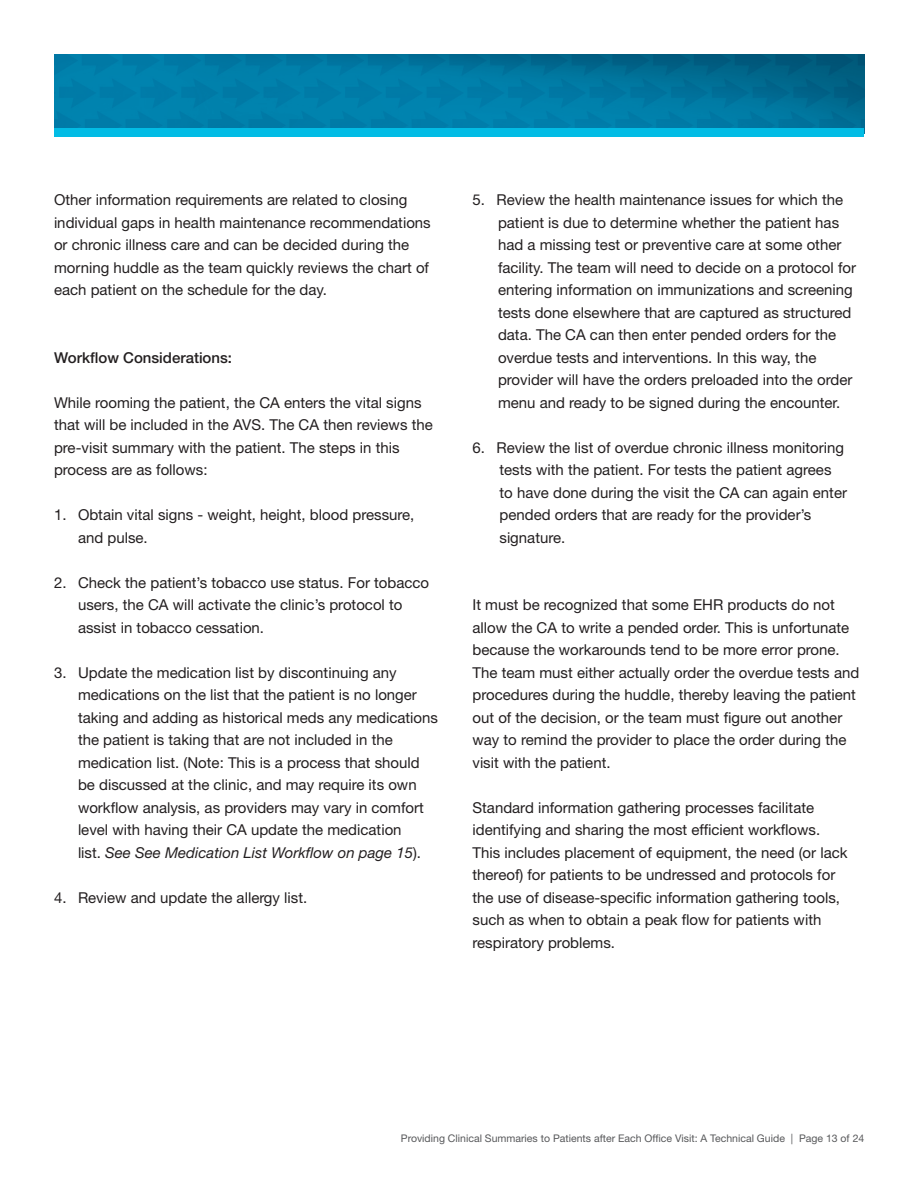
<style>
.page{position:relative;width:918px;height:1188px;background:#fff}
.page>*{position:absolute;margin:0;border:0;box-sizing:border-box;transform-origin:0 0}
.t1{font:15px/22.5px "Helvetica Neue LT Std";color:#231f20}
.t2{font:500 15px "Helvetica Neue LT Std";color:#231f20}
.t3{font:10.5px "Helvetica Neue LT Std";color:#57585a}
.s1{font-style:italic}
</style>
<div class="page">
<img style="left:54px;top:54px;width:810px;height:75px">
<div style="left:54px;top:129px;width:810px;height:8px;background:#02bce5"></div>
<p class="t1" style="left:54px;top:188px;width:378px">Other information requirements are related to closing individual gaps in health maintenance recommendations or chronic illness care and can be decided during the morning huddle as the team quickly reviews the chart of each patient on the schedule for the day.</p>
<p class="t2" style="left:54px;top:348px;width:180px">Workflow Considerations:</p>
<p class="t1" style="left:54px;top:391px;width:380px">While rooming the patient, the CA enters the vital signs that will be included in the AVS. The CA then reviews the pre-visit summary with the patient. The steps in this process are as follows:</p>
<p class="t1" style="left:54px;top:503px;width:362px">1. Obtain vital signs - weight, height, blood pressure,</p>
<p class="t1" style="left:78px;top:526px;width:71px">and pulse.</p>
<p class="t1" style="left:54px;top:571px;width:377px;text-align:center">2. Check the patient’s tobacco use status. For tobacco users, the CA will activate the clinic’s protocol to</p>
<p class="t1" style="left:78px;top:616px;width:188px">assist in tobacco cessation.</p>
<p class="t1" style="left:54px;top:661px;width:344px">3. Update the medication list by discontinuing any</p>
<p class="t1" style="left:78px;top:683px;width:362px">medications on the list that the patient is no longer taking and adding as historical meds any medications the patient is taking that are not included in the medication list. (Note: This is a process that should be discussed at the clinic, and may require its own workflow analysis, as providers may vary in comfort level with having their CA update the medication<br>list. <span class="s1">See See Medication List Workflow on page 15</span>).</p>
<p class="t1" style="left:54px;top:886px;width:255px">4. Review and update the allergy list.</p>
<p class="t1" style="left:472px;top:188px;width:372px">5. Review the health maintenance issues for which the</p>
<p class="t1" style="left:498px;top:211px;width:360px">patient is due to determine whether the patient has had a missing test or preventive care at some other facility. The team will need to decide on a protocol for entering information on immunizations and screening tests done elsewhere that are captured as structured data. The CA can then enter pended orders for the overdue tests and interventions. In this way, the provider will have the orders preloaded into the order menu and ready to be signed during the encounter.</p>
<p class="t1" style="left:472px;top:436px;width:373px">6. Review the list of overdue chronic illness monitoring</p>
<p class="t1" style="left:500px;top:458px;width:349px">tests with the patient. For tests the patient agrees to have done during the visit the CA can again enter pended orders that are ready for the provider’s signature.</p>
<p class="t1" style="left:472px;top:593px;width:388px">It must be recognized that some EHR products do not allow the CA to write a pended order. This is unfortunate because the workarounds tend to be more error prone.<br>The team must either actually order the overdue tests and procedures during the huddle, thereby leaving the patient out of the decision, or the team must figure out another way to remind the provider to place the order during the visit with the patient.</p>
<p class="t1" style="left:472px;top:796px;width:377px">Standard information gathering processes facilitate identifying and sharing the most efficient workflows.<br>This includes placement of equipment, the need (or lack thereof) for patients to be undressed and protocols for the use of disease-specific information gathering tools, such as when to obtain a peak flow for patients with respiratory problems.</p>
<p class="t3" style="left:401px;top:1132px;width:465px">Providing Clinical Summaries to Patients after Each Office Visit: A Technical Guide | Page 13 of 24</p>
</div>
